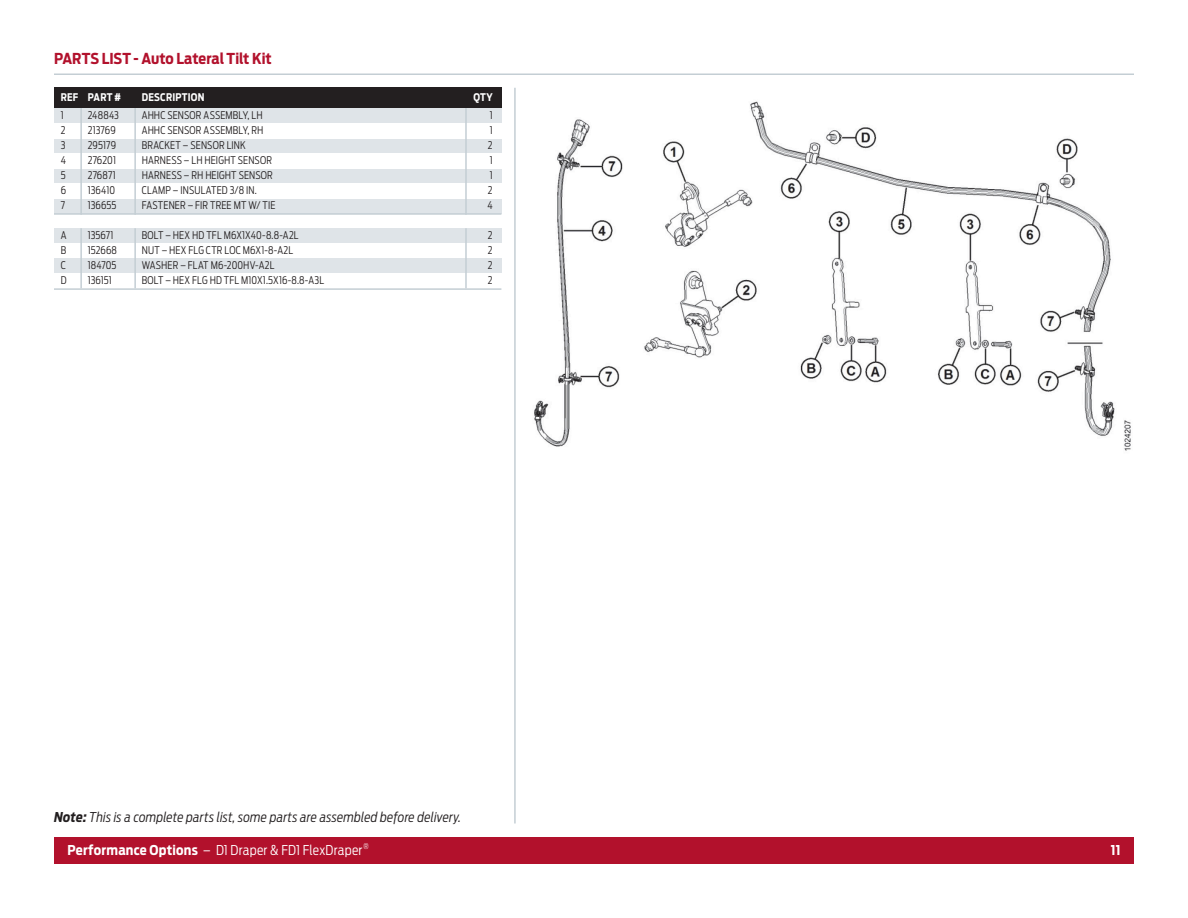
<style>
.page{position:relative;width:1188px;height:918px;background:#fff}
.page>*{position:absolute;margin:0;border:0;box-sizing:border-box;transform-origin:0 0}
.t1{font:700 15px "Antenna Cond";color:#b2112c}
.t2{font:italic 300 13.5px "Antenna Cond";letter-spacing:.015em;color:#231f20}
.t3{font:300 13.5px "Antenna Cond";letter-spacing:.015em;color:#fff}
.t4{font:700 13.5px "Antenna Cond";color:#fff}
.t5{font:300 10.5px "Antenna Cond";letter-spacing:.015em;color:#231f20;scale:.95 1}
.t6{font:700 10.5px "Antenna Cond";letter-spacing:.02em;color:#fff;scale:.95 1}
.t7{font:300 7.8px "Antenna Cond";color:#fff}
.s1{font-weight:700}
</style>
<div class="page">
<div style="left:54px;top:837px;width:1080px;height:27px;background:#b2112c"></div>
<div style="left:54px;top:88px;width:447px;height:20px;background:#231f20"></div>
<div style="left:54px;top:198px;width:447px;height:15px;background:#dfe4e8"></div>
<div style="left:54px;top:228px;width:447px;height:15px;background:#dfe4e8"></div>
<div style="left:54px;top:108px;width:447px;height:15px;background:#dfe4e8"></div>
<div style="left:54px;top:138px;width:447px;height:15px;background:#dfe4e8"></div>
<div style="left:54px;top:168px;width:447px;height:15px;background:#dfe4e8"></div>
<div style="left:54px;top:258px;width:447px;height:15px;background:#dfe4e8"></div>
<hr style="left:54px;top:213px;width:447px;height:2px;background:#c4ced4">
<hr style="left:465px;top:108px;width:2px;height:107px;background:#c4ced4">
<hr style="left:134px;top:108px;width:2px;height:107px;background:#c4ced4">
<hr style="left:80px;top:108px;width:2px;height:107px;background:#c4ced4">
<hr style="left:54px;top:288px;width:447px;height:2px;background:#c4ced4">
<hr style="left:465px;top:228px;width:2px;height:60px;background:#c4ced4">
<hr style="left:134px;top:228px;width:2px;height:60px;background:#c4ced4">
<hr style="left:80px;top:228px;width:2px;height:60px;background:#c4ced4">
<hr style="left:54px;top:74px;width:1080px;height:1px;background:#c4ced4">
<hr style="left:514px;top:88px;width:2px;height:736px;background:#c4ced4">
<img style="left:534px;top:101px;width:597px;height:350px">
<p class="t1" style="left:54px;top:50px;width:219px">PARTS LIST - Auto Lateral Tilt Kit</p>
<p class="t6" style="left:61px;top:91px;width:65px">REF PART #</p>
<p class="t6" style="left:142px;top:91px;width:68px">DESCRIPTION</p>
<p class="t6" style="left:473px;top:91px;width:22px">QTY</p>
<p class="t5" style="left:61px;top:109px;width:5px">1</p>
<p class="t5" style="left:88px;top:109px;width:34px">248843</p>
<p class="t5" style="left:142px;top:109px;width:129px">AHHC SENSOR ASSEMBLY, LH</p>
<p class="t5" style="left:490px;top:109px;width:5px">1</p>
<p class="t5" style="left:61px;top:124px;width:7px">2</p>
<p class="t5" style="left:88px;top:124px;width:31px">213769</p>
<p class="t5" style="left:142px;top:124px;width:130px">AHHC SENSOR ASSEMBLY, RH</p>
<p class="t5" style="left:490px;top:124px;width:5px">1</p>
<p class="t5" style="left:61px;top:139px;width:6px">3</p>
<p class="t5" style="left:88px;top:139px;width:31px">295179</p>
<p class="t5" style="left:142px;top:139px;width:111px">BRACKET – SENSOR LINK</p>
<p class="t5" style="left:488px;top:139px;width:7px">2</p>
<p class="t5" style="left:61px;top:154px;width:7px">4</p>
<p class="t5" style="left:88px;top:154px;width:31px">276201</p>
<p class="t5" style="left:142px;top:154px;width:139px">HARNESS – LH HEIGHT SENSOR</p>
<p class="t5" style="left:490px;top:154px;width:5px">1</p>
<p class="t5" style="left:61px;top:169px;width:7px">5</p>
<p class="t5" style="left:88px;top:169px;width:31px">276871</p>
<p class="t5" style="left:142px;top:169px;width:140px">HARNESS – RH HEIGHT SENSOR</p>
<p class="t5" style="left:490px;top:169px;width:5px">1</p>
<p class="t5" style="left:61px;top:184px;width:7px">6</p>
<p class="t5" style="left:88px;top:184px;width:30px">136410</p>
<p class="t5" style="left:142px;top:184px;width:123px">CLAMP – INSULATED 3/8 IN.</p>
<p class="t5" style="left:488px;top:184px;width:7px">2</p>
<p class="t5" style="left:61px;top:199px;width:6px">7</p>
<p class="t5" style="left:88px;top:199px;width:32px">136655</p>
<p class="t5" style="left:142px;top:199px;width:142px">FASTENER – FIR TREE MT W/ TIE</p>
<p class="t5" style="left:487px;top:199px;width:7px">4</p>
<p class="t5" style="left:61px;top:229px;width:8px">A</p>
<p class="t5" style="left:88px;top:229px;width:29px">135671</p>
<p class="t5" style="left:142px;top:229px;width:167px">BOLT – HEX HD TFL M6X1X40-8.8-A2L</p>
<p class="t5" style="left:488px;top:229px;width:7px">2</p>
<p class="t5" style="left:61px;top:244px;width:7px">B</p>
<p class="t5" style="left:88px;top:244px;width:32px">152668</p>
<p class="t5" style="left:142px;top:244px;width:161px">NUT – HEX FLG CTR LOC M6X1-8-A2L</p>
<p class="t5" style="left:488px;top:244px;width:7px">2</p>
<p class="t5" style="left:61px;top:259px;width:7px">C</p>
<p class="t5" style="left:88px;top:259px;width:32px">184705</p>
<p class="t5" style="left:142px;top:259px;width:141px">WASHER – FLAT M6-200HV-A2L</p>
<p class="t5" style="left:488px;top:259px;width:7px">2</p>
<p class="t5" style="left:61px;top:274px;width:8px">D</p>
<p class="t5" style="left:88px;top:274px;width:27px">136151</p>
<p class="t5" style="left:142px;top:274px;width:193px">BOLT – HEX FLG HD TFL M10X1.5X16-8.8-A3L</p>
<p class="t5" style="left:488px;top:274px;width:7px">2</p>
<p class="t2" style="left:54px;top:809px;width:409px"><span class="s1">Note:</span> This is a complete parts list, some parts are assembled before delivery.</p>
<p class="t7" style="left:363px;top:842px;width:7px">®</p>
<p class="t3" style="left:68px;top:842px;width:296px"><span class="s1">Performance Options</span> – D1 Draper &amp; FD1 FlexDraper</p>
<p class="t4" style="left:1111px;top:842px;width:11px">11</p>
</div>
